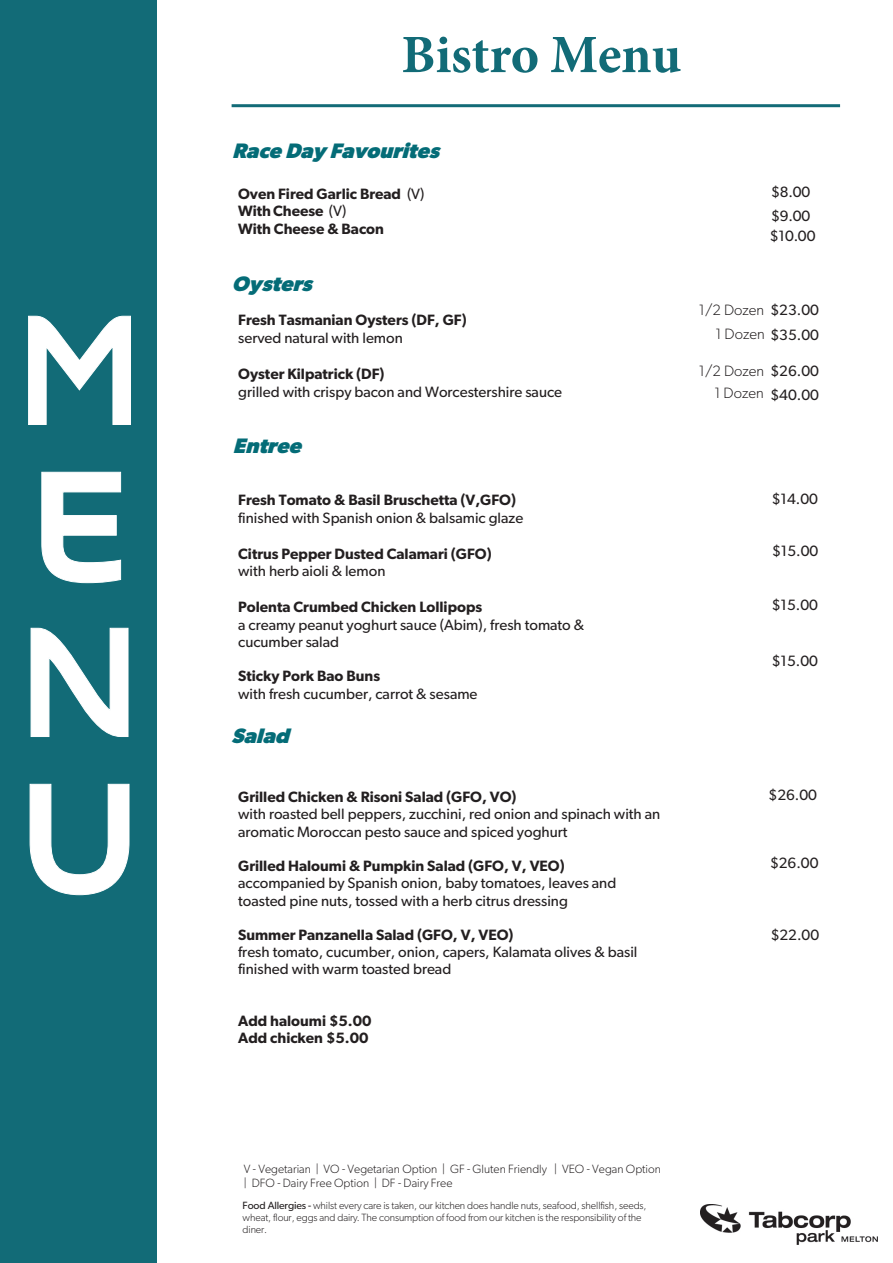
<style>
.page{position:relative;width:893px;height:1263px;background:#fff}
.page>*{position:absolute;margin:0;border:0;box-sizing:border-box;transform-origin:0 0}
.t1{font:500 166.5px "Novotype";color:#fff;scale:.85 1}
.t2{font:500 166.5px "Novotype";color:#fff}
.t3{font:500 166.5px "Novotype";color:#fff;scale:.86 1}
.t4{font:500 166.5px "Novotype";color:#fff;scale:.94 1}
.t5{font:700 54px "Minion Pro";letter-spacing:-.005em;color:#126b77}
.t6{font:italic 700 21px "Gibson";color:#046c77}
.t7{font:15px/17.2px "Gibson";color:#231f20}
.t8{font:600 15px/17.7px "Gibson";color:#231f20}
.t9{font:300 15px/22.2px "Gibson";color:#231f20}
.t10{font:300 12px/14.4px "Gibson";color:#231f20}
.t11{font:300 10.5px/12px "Gibson";letter-spacing:-.01em;color:#231f20}
.s1{font-weight:400}
</style>
<div class="page">
<div style="left:232px;top:104px;width:608px;height:3px;border:2px solid #126b77"></div>
<div style="left:0;top:0;width:157px;height:1263px;background:#126b77"></div>
<svg style="left:28px;top:315px;width:103px;height:110px"></svg>
<svg style="left:41px;top:471px;width:80px;height:112px"></svg>
<svg style="left:30px;top:627px;width:99px;height:110px"></svg>
<svg style="left:29px;top:783px;width:101px;height:112px"></svg>
<img style="left:700px;top:1205px;width:177px;height:39px">
<h2 class="t5" style="left:401px;top:17px;width:281px">Bistro Menu</h2>
<p class="t1" style="left:10px;top:270px;width:165px">M</p>
<p class="t2" style="left:22px;top:426px;width:117px">E</p>
<p class="t3" style="left:12px;top:582px;width:158px">N</p>
<h3 class="t6" style="left:232px;top:138px;width:215px">Race Day Favourites</h3>
<p class="t8" style="left:238px;top:184px;width:188px">Oven Fired Garlic Bread <span class="s1">(V)<br></span>With Cheese <span class="s1">(V)<br></span>With Cheese &amp; Bacon</p>
<h3 class="t6" style="left:232px;top:271px;width:88px">Oysters</h3>
<p class="t8" style="left:238px;top:311px;width:230px">Fresh Tasmanian Oysters (DF, GF)</p>
<p class="t7" style="left:238px;top:329px;width:166px">served natural with lemon</p>
<p class="t8" style="left:238px;top:365px;width:148px">Oyster Kilpatrick (DF)</p>
<p class="t7" style="left:238px;top:383px;width:325px">grilled with crispy bacon and Worcestershire sauce</p>
<h3 class="t6" style="left:233px;top:433px;width:76px">Entree</h3>
<p class="t8" style="left:238px;top:490px;width:279px">Fresh Tomato &amp; Basil Bruschetta (V,GFO)</p>
<p class="t7" style="left:238px;top:509px;width:287px">finished with Spanish onion &amp; balsamic glaze</p>
<p class="t8" style="left:238px;top:545px;width:255px">Citrus Pepper Dusted Calamari (GFO)</p>
<p class="t7" style="left:238px;top:562px;width:149px">with herb aioli &amp; lemon</p>
<p class="t8" style="left:238px;top:598px;width:245px">Polenta Crumbed Chicken Lollipops</p>
<p class="t7" style="left:238px;top:616px;width:347px">a creamy peanut yoghurt sauce (Abim), fresh tomato &amp; cucumber salad</p>
<p class="t8" style="left:238px;top:667px;width:143px">Sticky Pork Bao Buns</p>
<p class="t7" style="left:238px;top:685px;width:241px">with fresh cucumber, carrot &amp; sesame</p>
<h3 class="t6" style="left:232px;top:723px;width:65px">Salad</h3>
<p class="t7" style="left:771px;top:183px;width:41px">$8.00</p>
<p class="t7" style="left:771px;top:207px;width:41px">$9.00</p>
<p class="t7" style="left:770px;top:227px;width:47px">$10.00</p>
<p class="t9" style="left:699px;top:299px;width:122px">1/2 Dozen <span class="s1">$23.00</span></p>
<p class="t9" style="left:715px;top:323px;width:105px">1 Dozen <span class="s1">$35.00</span></p>
<p class="t9" style="left:714px;top:359px;width:106px;text-indent:-15px">1/2 Dozen <span class="s1">$26.00<br></span>1 Dozen</p>
<p class="t7" style="left:770px;top:386px;width:50px">$40.00</p>
<p class="t7" style="left:772px;top:490px;width:48px">$14.00</p>
<p class="t7" style="left:772px;top:542px;width:48px">$15.00</p>
<p class="t7" style="left:772px;top:596px;width:48px">$15.00</p>
<p class="t7" style="left:772px;top:652px;width:48px">$15.00</p>
<p class="t4" style="left:13px;top:738px;width:143px">U</p>
<p class="t7" style="left:768px;top:786px;width:50px">$26.00</p>
<p class="t8" style="left:238px;top:788px;width:280px">Grilled Chicken &amp; Risoni Salad (GFO, VO)</p>
<p class="t7" style="left:238px;top:805px;width:424px">with roasted bell peppers, zucchini, red onion and spinach with an aromatic Moroccan pesto sauce and spiced yoghurt</p>
<p class="t8" style="left:238px;top:857px;width:328px">Grilled Haloumi &amp; Pumpkin Salad (GFO, V, VEO)</p>
<p class="t7" style="left:238px;top:874px;width:380px;line-height:17.7px">accompanied by Spanish onion, baby tomatoes, leaves and toasted pine nuts, tossed with a herb citrus dressing</p>
<p class="t8" style="left:238px;top:925px;width:277px">Summer Panzanella Salad (GFO, V, VEO)</p>
<p class="t7" style="left:238px;top:943px;width:401px">fresh tomato, cucumber, onion, capers, Kalamata olives &amp; basil finished with warm toasted bread</p>
<p class="t7" style="left:770px;top:853px;width:50px">$26.00</p>
<p class="t7" style="left:771px;top:926px;width:50px">$22.00</p>
<p class="t8" style="left:238px;top:1012px;width:135px;line-height:17.2px">Add haloumi $5.00<br>Add chicken $5.00</p>
<p class="t10" style="left:244px;top:1161px;width:418px">V - Vegetarian | VO - Vegetarian Option | GF - Gluten Friendly | VEO - Vegan Option | DFO - Dairy Free Option | DF - Dairy Free</p>
<p class="t11" style="left:243px;top:1199px;width:405px"><span class="s1">Food Allergies -</span> whilst every care is taken, our kitchen does handle nuts, seafood, shellfish, seeds, wheat, flour, eggs and dairy. The consumption of food from our kitchen is the responsibility of the diner.</p>
</div>
